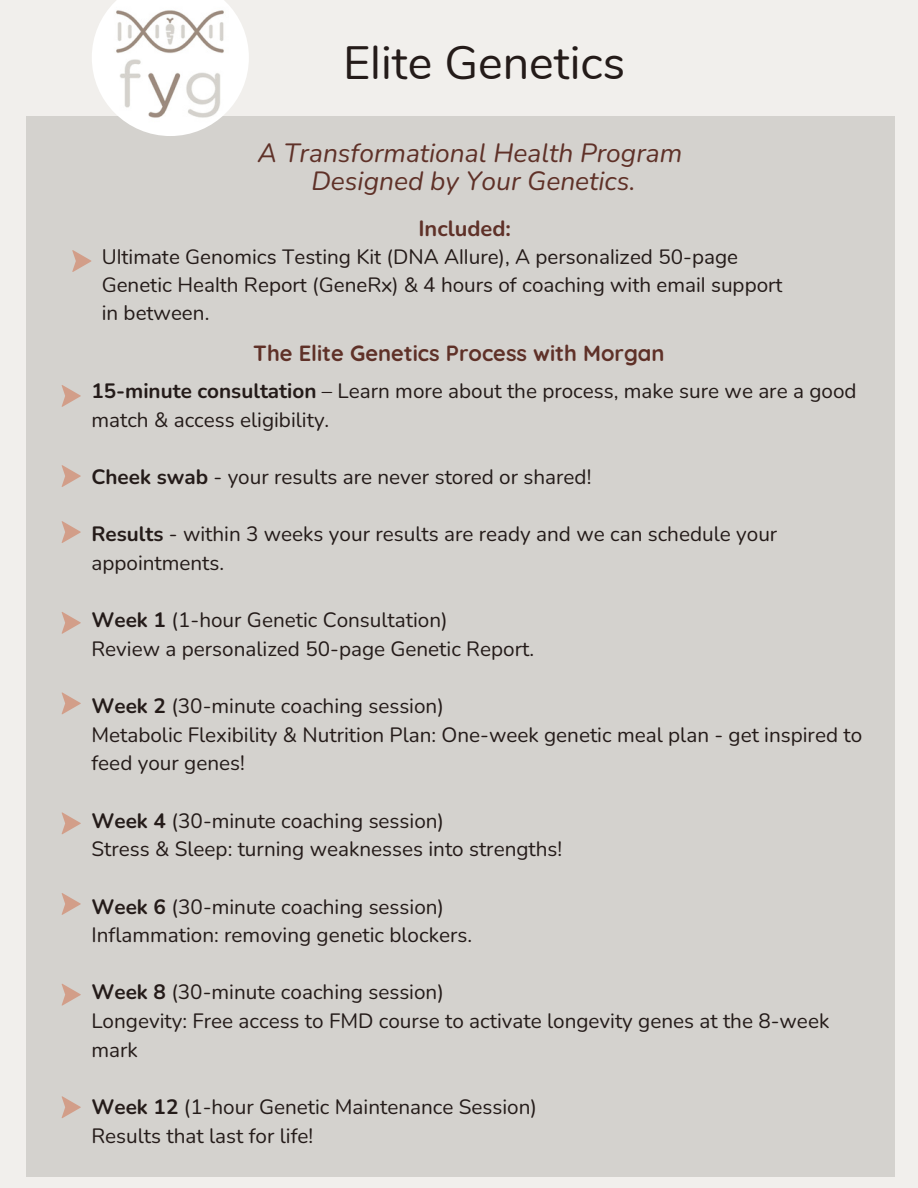
<style>
.page{position:relative;width:918px;height:1188px;background:#f1efec}
.page>*{position:absolute;margin:0;border:0;box-sizing:border-box;transform-origin:0 0}
.t1{font:46.65px "Nunito";color:#241b19}
.t2{font:italic 26.4px/28.2px "Nunito";color:#5f3128;text-align:center}
.t3{font:700 21.9px "Quicksand";color:#5f3128}
.t4{font:700 21.9px "Nunito";color:#5f3128}
.t5{font:20.7px/28.7px "Nunito";color:#241b19}
.s1{font-weight:700}
</style>
<div class="page">
<div style="left:27px;top:117px;width:868px;height:1060px;background:#d4d2ce"></div>
<img style="left:92px;top:0;width:157px;height:136px">
<svg style="left:72px;top:250px;width:19px;height:22px"></svg>
<svg style="left:62px;top:385px;width:19px;height:22px"></svg>
<svg style="left:62px;top:521px;width:19px;height:22px"></svg>
<svg style="left:62px;top:612px;width:19px;height:22px"></svg>
<svg style="left:62px;top:692px;width:19px;height:22px"></svg>
<svg style="left:62px;top:812px;width:19px;height:22px"></svg>
<svg style="left:62px;top:893px;width:19px;height:22px"></svg>
<svg style="left:62px;top:984px;width:19px;height:22px"></svg>
<svg style="left:62px;top:1096px;width:19px;height:22px"></svg>
<svg style="left:62px;top:465px;width:19px;height:22px"></svg>
<p class="t1" style="left:343px;top:32px;width:284px">Elite Genetics</p>
<p class="t2" style="left:258px;top:139px;width:426px">A Transformational Health Program<br>Designed by Your Genetics.</p>
<p class="t4" style="left:418px;top:214px;width:94px">Included:</p>
<p class="t5" style="left:102px;top:243px;width:682px;line-height:28.2px">Ultimate Genomics Testing Kit (DNA Allure), A personalized 50-page<br>Genetic Health Report (GeneRx) &amp; 4 hours of coaching with email support in between.</p>
<p class="t3" style="left:253px;top:340px;width:413px">The Elite Genetics Process with Morgan</p>
<h1 class="t5" style="left:91px;top:377px;width:767px"><span class="s1">15-minute consultation</span> – Learn more about the process, make sure we are a good match &amp; access eligibility.</h1>
<h2 class="t5" style="left:91px;top:463px;width:501px"><span class="s1">Cheek swab</span> - your results are never stored or shared!</h2>
<h3 class="t5" style="left:91px;top:520px;width:687px"><span class="s1">Results</span> - within 3 weeks your results are ready and we can schedule your appointments.</h3>
<p class="t5" style="left:91px;top:606px;width:358px"><span class="s1">Week 1</span> (1-hour Genetic Consultation)</p>
<p class="t5" style="left:91px;top:635px;width:444px">Review a personalized 50-page Genetic Report.</p>
<h3 class="t5" style="left:91px;top:692px;width:354px"><span class="s1">Week 2</span> (30-minute coaching session)</h3>
<p class="t5" style="left:91px;top:721px;width:772px">Metabolic Flexibility &amp; Nutrition Plan: One-week genetic meal plan - get inspired to feed your genes!</p>
<p class="t5" style="left:91px;top:807px;width:354px"><span class="s1">Week 4</span> (30-minute coaching session)</p>
<p class="t5" style="left:91px;top:835px;width:472px">Stress &amp; Sleep: turning weaknesses into strengths!</p>
<p class="t5" style="left:91px;top:892px;width:354px"><span class="s1">Week 6</span> (30-minute coaching session)</p>
<p class="t5" style="left:91px;top:921px;width:382px">Inflammation: removing genetic blockers.</p>
<p class="t5" style="left:91px;top:978px;width:354px"><span class="s1">Week 8</span> (30-minute coaching session)</p>
<p class="t5" style="left:91px;top:1007px;width:739px">Longevity: Free access to FMD course to activate longevity genes at the 8-week mark</p>
<p class="t5" style="left:91px;top:1093px;width:447px"><span class="s1">Week 12</span> (1-hour Genetic Maintenance Session)</p>
<p class="t5" style="left:91px;top:1121px;width:223px">Results that last for life!</p>
</div>
